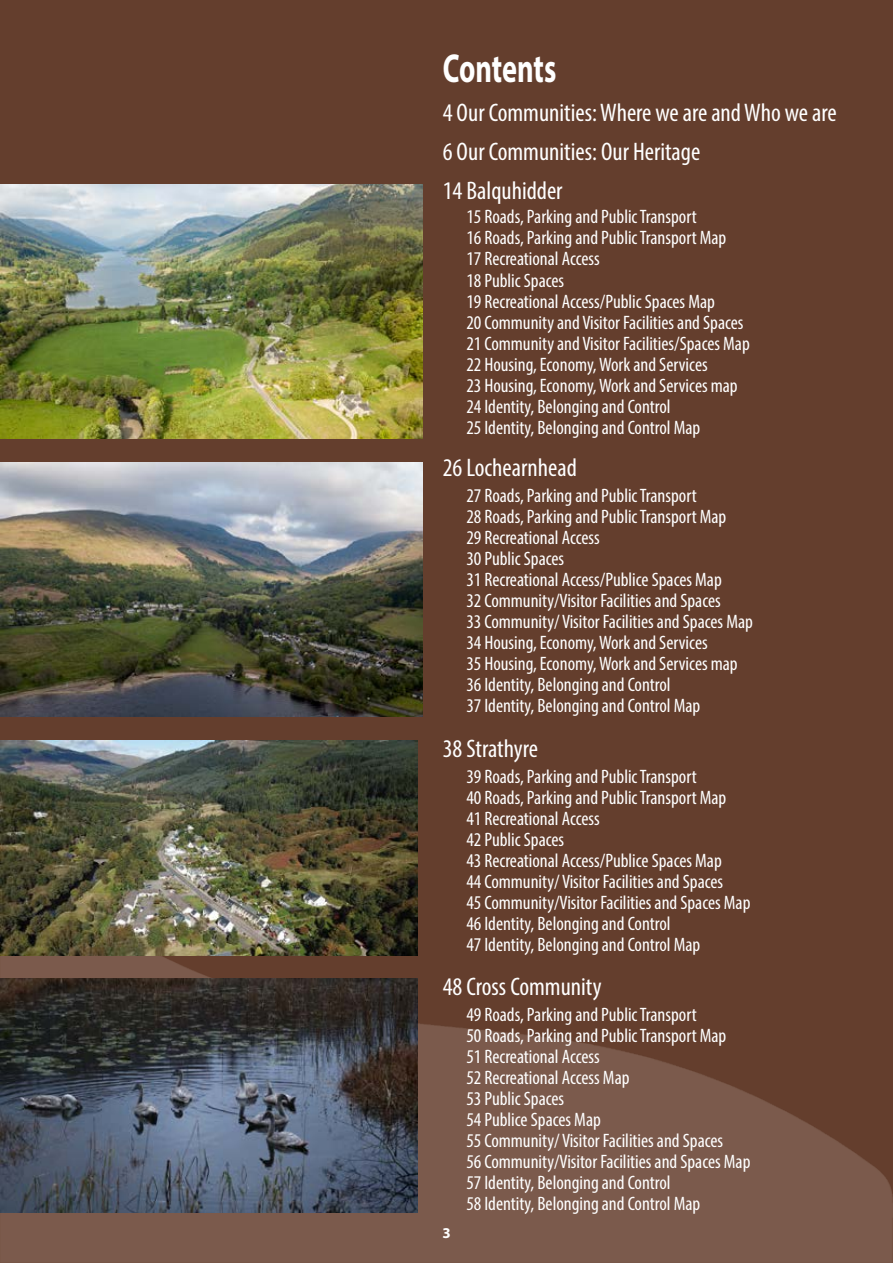
<style>
.page{position:relative;width:893px;height:1263px;background:#643e2d}
.page>*{position:absolute;margin:0;border:0;box-sizing:border-box;transform-origin:0 0}
.t1{font:700 40.5px "Myriad Pro";letter-spacing:-.005em;color:#fff;scale:.7 1}
.t2{font:condensed 25.5px/39px "Myriad Pro";color:#fff}
.t3{font:condensed 19.5px/21px "Myriad Pro";color:#fff}
.t4{font:700 15px "Myriad Pro";color:#fff}
</style>
<div class="page">
<img style="left:0;top:955px;width:893px;height:308px">
<img style="left:0;top:185px;width:422px;height:253px">
<img style="left:0;top:462px;width:423px;height:254px">
<img style="left:0;top:740px;width:418px;height:215px">
<img style="left:0;top:978px;width:418px;height:235px">
<h1 class="t1" style="left:443px;top:42px;width:164px">Contents</h1>
<h2 class="t2" style="left:443px;top:93px;width:395px">4 Our Communities: Where we are and Who we are<br>6 Our Communities: Our Heritage<br>14 Balquhidder</h2>
<p class="t3" style="left:466px;top:206px;width:285px">15 Roads, Parking and Public Transport<br>16 Roads, Parking and Public Transport Map<br>17 Recreational Access<br>18 Public Spaces<br>19 Recreational Access/Public Spaces Map<br>20 Community and Visitor Facilities and Spaces 21 Community and Visitor Facilities/Spaces Map 22 Housing, Economy, Work and Services<br>23 Housing, Economy, Work and Services map 24 Identity, Belonging and Control<br>25 Identity, Belonging and Control Map</p>
<h2 class="t2" style="left:443px;top:448px;width:136px">26 Lochearnhead</h2>
<p class="t3" style="left:466px;top:485px;width:288px">27 Roads, Parking and Public Transport<br>28 Roads, Parking and Public Transport Map<br>29 Recreational Access<br>30 Public Spaces<br>31 Recreational Access/Publice Spaces Map<br>32 Community/Visitor Facilities and Spaces<br>33 Community/ Visitor Facilities and Spaces Map 34 Housing, Economy, Work and Services<br>35 Housing, Economy, Work and Services map 36 Identity, Belonging and Control<br>37 Identity, Belonging and Control Map</p>
<h2 class="t2" style="left:443px;top:729px;width:97px">38 Strathyre</h2>
<p class="t3" style="left:466px;top:765px;width:286px">39 Roads, Parking and Public Transport<br>40 Roads, Parking and Public Transport Map<br>41 Recreational Access<br>42 Public Spaces<br>43 Recreational Access/Publice Spaces Map<br>44 Community/ Visitor Facilities and Spaces<br>45 Community/Visitor Facilities and Spaces Map 46 Identity, Belonging and Control<br>47 Identity, Belonging and Control Map</p>
<h2 class="t2" style="left:443px;top:967px;width:160px">48 Cross Community</h2>
<p class="t3" style="left:466px;top:1003px;width:286px">49 Roads, Parking and Public Transport<br>50 Roads, Parking and Public Transport Map<br>51 Recreational Access<br>52 Recreational Access Map<br>53 Public Spaces<br>54 Publice Spaces Map<br>55 Community/ Visitor Facilities and Spaces<br>56 Community/Visitor Facilities and Spaces Map 57 Identity, Belonging and Control<br>58 Identity, Belonging and Control Map</p>
<p class="t4" style="left:442px;top:1223px;width:10px">3</p>
</div>
